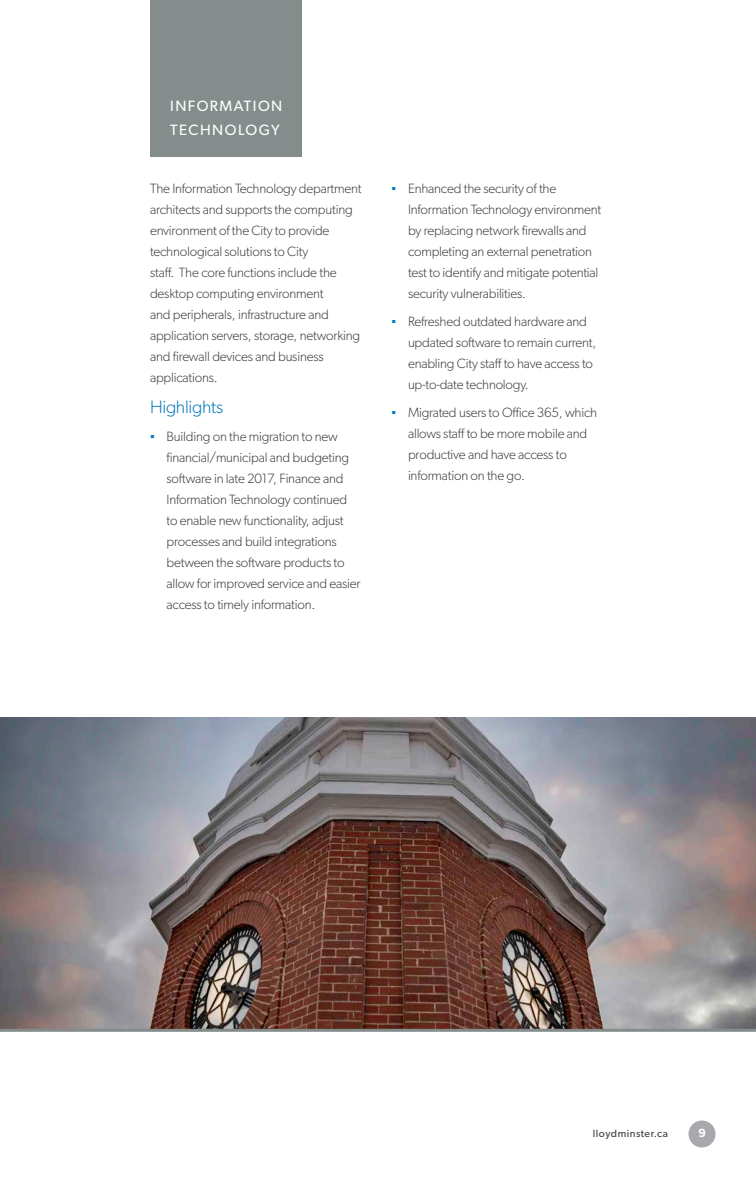
<style>
.page{position:relative;width:756px;height:1188px;background:#fff}
.page>*{position:absolute;margin:0;border:0;box-sizing:border-box;transform-origin:0 0}
.t1{font:300 18px "Gibson";letter-spacing:-.015em;color:#0078bf}
.t2{font:15px/24px "Gibson";letter-spacing:.1em;color:#fff}
.t3{font:300 13.5px/21px "Gibson";letter-spacing:-.015em;color:#3e3e3f}
.t4{font:600 12px "Gibson";color:#fff}
.t5{font:10.5px "Gibson";letter-spacing:.05em;color:#3e3e3f}
.s1{font-family:"Arial";font-weight:400;color:#0078bf}
</style>
<div class="page">
<div style="left:688px;top:1120px;width:28px;height:28px;background:#a8a9ad;border-radius:50%"></div>
<div style="left:150px;top:0;width:151px;height:157px;background:#848c8c"></div>
<img style="left:0;top:717px;width:756px;height:312px">
<hr style="left:0;top:1029px;width:756px;height:3px;background:#848c8c">
<p class="t2" style="left:170px;top:94px;width:114px">INFORMATION<br>TECHNOLOGY</p>
<p class="t3" style="left:150px;top:178px;width:213px">The Information Technology department architects and supports the computing environment of the City to provide technological solutions to City<br>staff. The core functions include the desktop computing environment<br>and peripherals, infrastructure and application servers, storage, networking and firewall devices and business applications.</p>
<p class="t1" style="left:150px;top:396px;width:75px">Highlights</p>
<p class="t3" style="left:167px;top:426px;width:196px;text-indent:-16px"><span class="s1">▪</span> Building on the migration to new financial/municipal and budgeting software in late 2017, Finance and Information Technology continued to enable new functionality, adjust processes and build integrations between the software products to allow for improved service and easier access to timely information.</p>
<p class="t3" style="left:408px;top:178px;width:195px;text-indent:-16px"><span class="s1">▪</span> Enhanced the security of the Information Technology environment by replacing network firewalls and completing an external penetration test to identify and mitigate potential security vulnerabilities.</p>
<p class="t3" style="left:408px;top:311px;width:190px;text-indent:-16px"><span class="s1">▪</span> Refreshed outdated hardware and updated software to remain current, enabling City staff to have access to up-to-date technology.</p>
<p class="t3" style="left:408px;top:402px;width:191px;text-indent:-16px"><span class="s1">▪</span> Migrated users to Office 365, which allows staff to be more mobile and productive and have access to information on the go.</p>
<p class="t5" style="left:593px;top:1127px;width:77px">lloydminster.ca</p>
<p class="t4" style="left:698px;top:1126px;width:9px">9</p>
</div>
